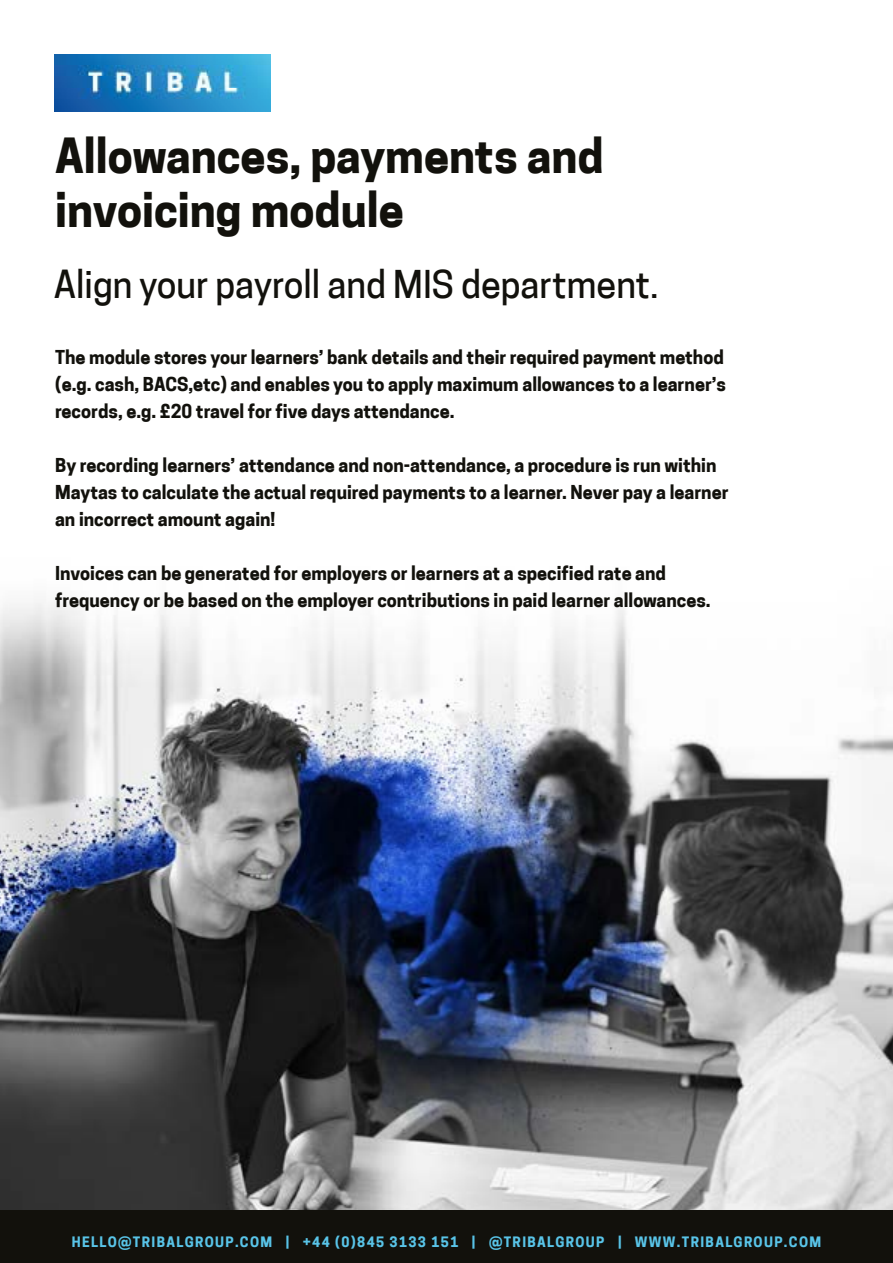
<style>
.page{position:relative;width:893px;height:1263px;background:#fff}
.page>*{position:absolute;margin:0;border:0;box-sizing:border-box;transform-origin:0 0}
.t1{font:700 45px/54px "Tribal Cooper Hewitt";color:#12110c}
.t2{font:36px "Tribal Cooper Hewitt";color:#12110c}
.t3{font:700 18px/27px "Tribal Cooper Hewitt";color:#12110c}
.t4{font:700 13.5px "Tribal Cooper Hewitt";letter-spacing:.1em;color:#59c4e8}
</style>
<div class="page">
<img style="left:0;top:602px;width:893px;height:608px">
<div style="left:0;top:1210px;width:893px;height:53px;background:#12110c"></div>
<img style="left:54px;top:54px;width:217px;height:58px">
<h1 class="t1" style="left:55px;top:129px;width:550px">Allowances, payments and invoicing module</h1>
<h2 class="t2" style="left:54px;top:263px;width:606px">Align your payroll and MIS department.</h2>
<p class="t3" style="left:55px;top:344px;width:672px">The module stores your learners’ bank details and their required payment method (e.g. cash, BACS,etc) and enables you to apply maximum allowances to a learner’s records, e.g. £20 travel for five days attendance.</p>
<p class="t3" style="left:55px;top:452px;width:675px">By recording learners’ attendance and non-attendance, a procedure is run within<br>Maytas to calculate the actual required payments to a learner. Never pay a learner an incorrect amount again!</p>
<p class="t3" style="left:55px;top:560px;width:657px">Invoices can be generated for employers or learners at a specified rate and frequency or be based on the employer contributions in paid learner allowances.</p>
<p class="t4" style="left:72px;top:1234px;width:751px">HELLO@TRIBALGROUP.COM | +44 (0)845 3133 151 | @TRIBALGROUP | WWW.TRIBALGROUP.COM</p>
</div>
